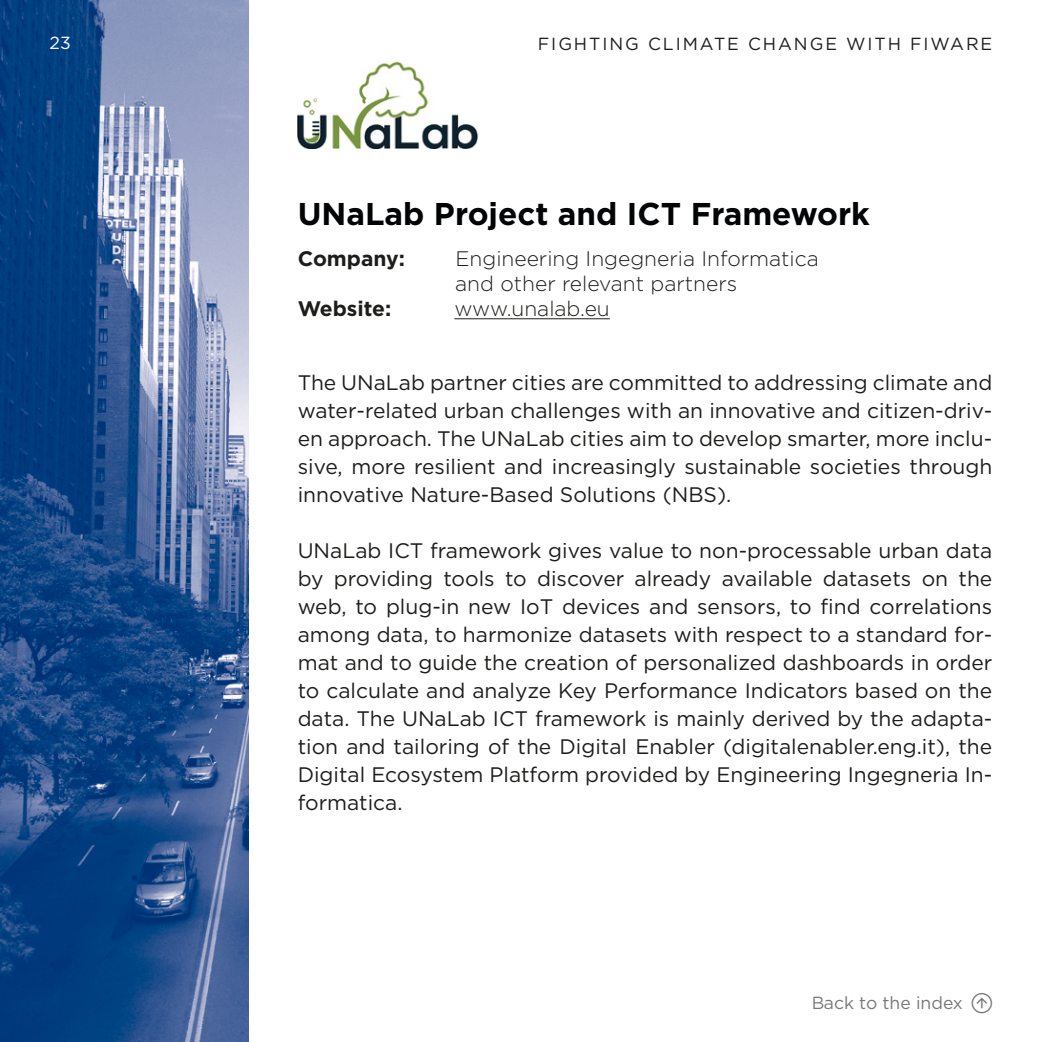
<style>
.page{position:relative;width:1042px;height:1042px;background:#fff}
.page>*{position:absolute;margin:0;border:0;box-sizing:border-box;transform-origin:0 0}
.t1{font:700 31.5px "Gotham HTF";color:#020304}
.t2{font:21px/28px "Gotham HTF";color:#1d1d1b;text-align:justify}
.t3{font:300 21px "Gotham HTF";color:#1d1d1b}
.t4{font:700 21px "Gotham HTF";color:#1d1d1b}
.t5{font:17.5px "Gotham HTF";letter-spacing:.11em;color:#1d1d1b}
.t6{font:17.5px "Gotham HTF";color:#1d1d1b}
.t7{font:17.5px "Gotham HTF";color:#fff}
</style>
<div class="page">
<img style="left:0;top:0;width:248px;height:1042px">
<hr style="left:454px;top:318px;width:156px;height:1px;background:#1d1d1b">
<img style="left:298px;top:61px;width:180px;height:88px">
<p class="t7" style="left:50px;top:33px;width:23px">23</p>
<p class="t5" style="left:538px;top:34px;width:456px">FIGHTING CLIMATE CHANGE WITH FIWARE</p>
<p class="t1" style="left:298px;top:195px;width:574px">UNaLab Project and ICT Framework</p>
<p class="t4" style="left:298px;top:246px;width:109px">Company:</p>
<p class="t3" style="left:455px;top:247px;width:365px">Engineering Ingegneria Informatica</p>
<p class="t3" style="left:455px;top:272px;width:283px">and other relevant partners</p>
<p class="t4" style="left:298px;top:296px;width:95px">Website:</p>
<p class="t3" style="left:454px;top:297px;width:157px">www.unalab.eu</p>
<p class="t2" style="left:298px;top:368px;width:696px">The UNaLab partner cities are committed to addressing climate and water-related urban challenges with an innovative and citizen-driv&shy;en approach. The UNaLab cities aim to develop smarter, more inclu&shy;sive, more resilient and increasingly sustainable societies through innovative Nature-Based Solutions (NBS).</p>
<p class="t2" style="left:298px;top:536px;width:696px">UNaLab ICT framework gives value to non-processable urban data by providing tools to discover already available datasets on the web, to plug-in new IoT devices and sensors, to find correlations among data, to harmonize datasets with respect to a standard for&shy;mat and to guide the creation of personalized dashboards in order to calculate and analyze Key Performance Indicators based on the data. The UNaLab ICT framework is mainly derived by the adapta&shy;tion and tailoring of the Digital Enabler (digitalenabler.eng.it), the Digital Ecosystem Platform provided by Engineering Ingegneria In&shy;formatica.</p>
<p class="t6" style="left:811px;top:993px;width:183px">Back to the index □●◆</p>
</div>
